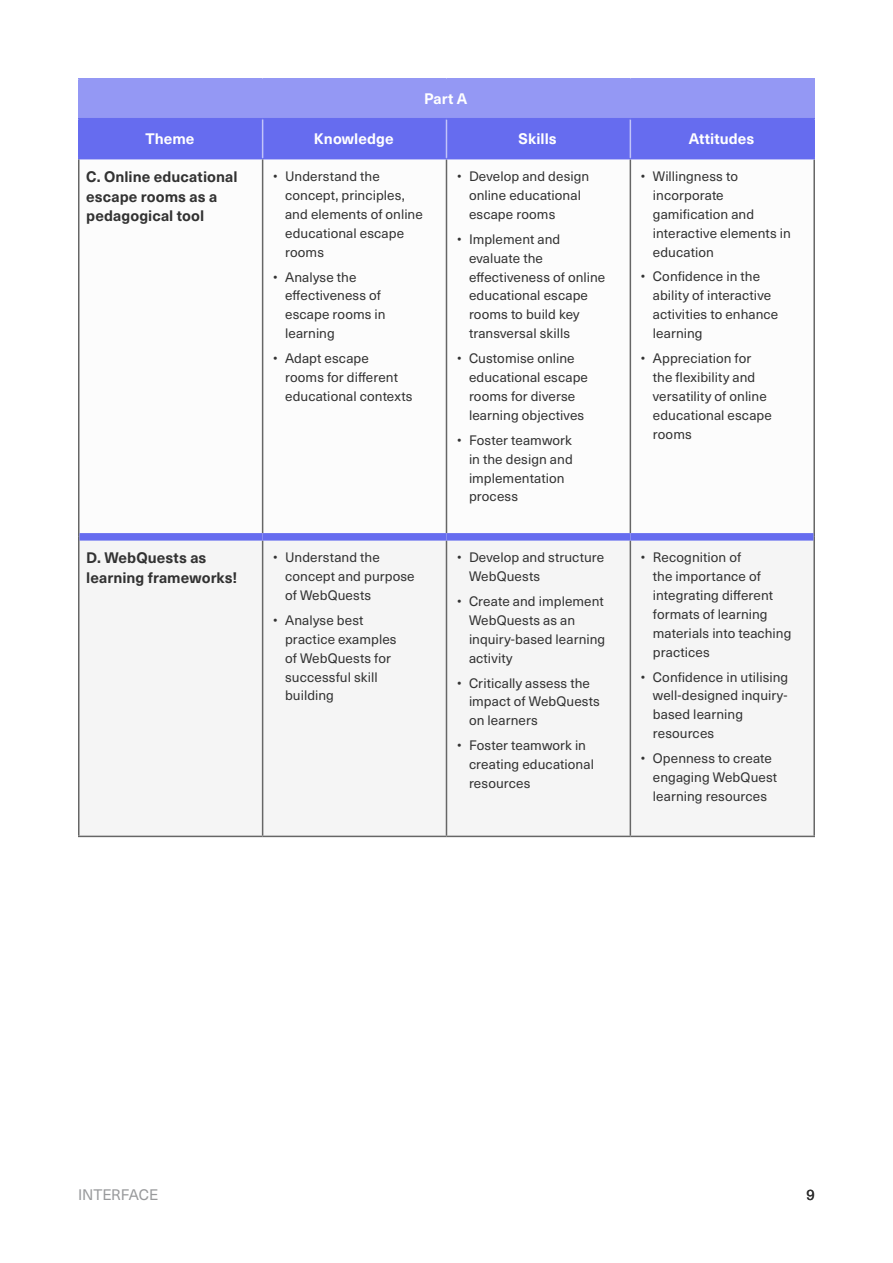
<style>
.page{position:relative;width:893px;height:1263px;background:#fff}
.page>*{position:absolute;margin:0;border:0;box-sizing:border-box;transform-origin:0 0}
.t1{font:700 15px/19.5px "Neue Haas Unica W1 G";letter-spacing:.005em;color:#323232}
.t2{font:700 15px "Neue Haas Unica W1 G";letter-spacing:.005em;color:#fff}
.t3{font:15px "Neue Haas Unica W1 G";letter-spacing:-.01em;color:#98999b}
.t4{font:15px "Neue Haas Unica W1 G";color:#323232}
.t5{font:13.5px/18.9px "Neue Haas Unica W1 G";letter-spacing:.005em;color:#323232}
</style>
<div class="page">
<div style="left:79px;top:79px;width:735px;height:40px;background:#9498f4"></div>
<div style="left:80px;top:119px;width:733px;height:39px;background:#666cef"></div>
<svg style="left:80px;top:159px;width:733px;height:374px"></svg>
<div style="left:80px;top:541px;width:733px;height:295px;background:#f5f5f5"></div>
<hr style="left:446px;top:159px;width:1px;height:374px;background:#666">
<hr style="left:630px;top:159px;width:1px;height:374px;background:#666">
<hr style="left:446px;top:541px;width:1px;height:295px;background:#666">
<hr style="left:630px;top:541px;width:1px;height:295px;background:#666">
<hr style="left:263px;top:836px;width:183px;height:1px;background:#666">
<hr style="left:446px;top:836px;width:184px;height:1px;background:#666">
<hr style="left:630px;top:836px;width:185px;height:1px;background:#666">
<hr style="left:813px;top:159px;width:2px;height:378px;background:#666">
<hr style="left:813px;top:537px;width:2px;height:299px;background:#666">
<hr style="left:263px;top:118px;width:183px;height:1px;background:#666cef">
<hr style="left:263px;top:158px;width:183px;height:1px;background:#666cef">
<hr style="left:446px;top:119px;width:1px;height:39px;background:#c2c4f9">
<hr style="left:446px;top:118px;width:184px;height:1px;background:#666cef">
<hr style="left:446px;top:158px;width:184px;height:1px;background:#666cef">
<hr style="left:630px;top:119px;width:1px;height:39px;background:#c2c4f9">
<hr style="left:630px;top:118px;width:185px;height:1px;background:#666cef">
<hr style="left:630px;top:158px;width:185px;height:1px;background:#666cef">
<hr style="left:813px;top:119px;width:2px;height:39px;background:#666cef">
<hr style="left:78px;top:118px;width:185px;height:1px;background:#666cef">
<hr style="left:78px;top:158px;width:185px;height:1px;background:#666cef">
<hr style="left:262px;top:119px;width:1px;height:39px;background:#c2c4f9">
<hr style="left:262px;top:159px;width:1px;height:374px;background:#666">
<hr style="left:262px;top:541px;width:1px;height:295px;background:#666">
<hr style="left:78px;top:159px;width:2px;height:378px;background:#666">
<hr style="left:78px;top:537px;width:2px;height:299px;background:#666">
<hr style="left:78px;top:836px;width:185px;height:1px;background:#666">
<hr style="left:78px;top:119px;width:2px;height:39px;background:#666cef">
<hr style="left:78px;top:78px;width:185px;height:2px;background:#9498f4">
<hr style="left:78px;top:80px;width:2px;height:38px;background:#9498f4">
<hr style="left:263px;top:78px;width:183px;height:2px;background:#9498f4">
<hr style="left:446px;top:78px;width:184px;height:2px;background:#9498f4">
<hr style="left:630px;top:78px;width:185px;height:2px;background:#9498f4">
<hr style="left:813px;top:80px;width:2px;height:38px;background:#9498f4">
<div style="left:80px;top:533px;width:183px;height:8px;background:#666cef"></div>
<div style="left:263px;top:533px;width:183px;height:8px;background:#666cef"></div>
<div style="left:446px;top:533px;width:184px;height:8px;background:#666cef"></div>
<div style="left:630px;top:533px;width:183px;height:8px;background:#666cef"></div>
<p class="t2" style="left:424px;top:87px;width:45px">Part A</p>
<p class="t2" style="left:145px;top:127px;width:51px">Theme</p>
<p class="t2" style="left:314px;top:127px;width:81px">Knowledge</p>
<p class="t2" style="left:519px;top:127px;width:40px">Skills</p>
<p class="t2" style="left:689px;top:127px;width:67px">Attitudes</p>
<p class="t1" style="left:86px;top:166px;width:153px">C. Online educational escape rooms as a pedagogical tool</p>
<p class="t5" style="left:285px;top:166px;width:139px;text-indent:-12px">• Understand the concept, principles, and elements of online educational escape rooms</p>
<p class="t5" style="left:285px;top:267px;width:102px;text-indent:-12px">• Analyse the effectiveness of escape rooms in learning</p>
<p class="t5" style="left:285px;top:348px;width:129px;text-indent:-12px">• Adapt escape<br>rooms for different educational contexts</p>
<p class="t5" style="left:653px;top:166px;width:140px;text-indent:-12px">• Willingness to incorporate gamification and interactive elements in education</p>
<p class="t5" style="left:653px;top:266px;width:127px;text-indent:-12px">• Confidence in the ability of interactive activities to enhance learning</p>
<p class="t5" style="left:653px;top:348px;width:121px;text-indent:-12px">• Appreciation for the flexibility and versatility of online educational escape rooms</p>
<p class="t5" style="left:469px;top:166px;width:122px;text-indent:-12px">• Develop and design online educational escape rooms</p>
<p class="t5" style="left:469px;top:229px;width:138px;text-indent:-12px">• Implement and evaluate the effectiveness of online educational escape rooms to build key transversal skills</p>
<p class="t5" style="left:469px;top:348px;width:121px;text-indent:-12px">• Customise online educational escape rooms for diverse learning objectives</p>
<p class="t5" style="left:469px;top:430px;width:105px;text-indent:-12px">• Foster teamwork in the design and implementation process</p>
<p class="t1" style="left:86px;top:547px;width:153px">D. WebQuests as learning frameworks!</p>
<p class="t5" style="left:285px;top:547px;width:131px;text-indent:-12px">• Understand the concept and purpose of WebQuests</p>
<p class="t5" style="left:285px;top:610px;width:113px;text-indent:-12px">• Analyse best practice examples of WebQuests for successful skill building</p>
<p class="t5" style="left:469px;top:547px;width:137px;text-indent:-12px">• Develop and structure<br>WebQuests</p>
<p class="t5" style="left:469px;top:591px;width:138px;text-indent:-12px">• Create and implement<br>WebQuests as an inquiry-based learning activity</p>
<p class="t5" style="left:469px;top:673px;width:132px;text-indent:-12px">• Critically assess the impact of WebQuests on learners</p>
<p class="t5" style="left:469px;top:735px;width:126px;text-indent:-12px">• Foster teamwork in creating educational resources</p>
<p class="t5" style="left:653px;top:547px;width:140px;text-indent:-12px">• Recognition of<br>the importance of integrating different formats of learning materials into teaching practices</p>
<p class="t5" style="left:653px;top:667px;width:137px;text-indent:-12px">• Confidence in utilising well-designed inquiry&shy;based learning resources</p>
<p class="t5" style="left:653px;top:748px;width:126px;text-indent:-12px">• Openness to create engaging WebQuest learning resources</p>
<p class="t3" style="left:78px;top:1184px;width:82px">INTERFACE</p>
<p class="t4" style="left:806px;top:1184px;width:10px">9</p>
</div>
